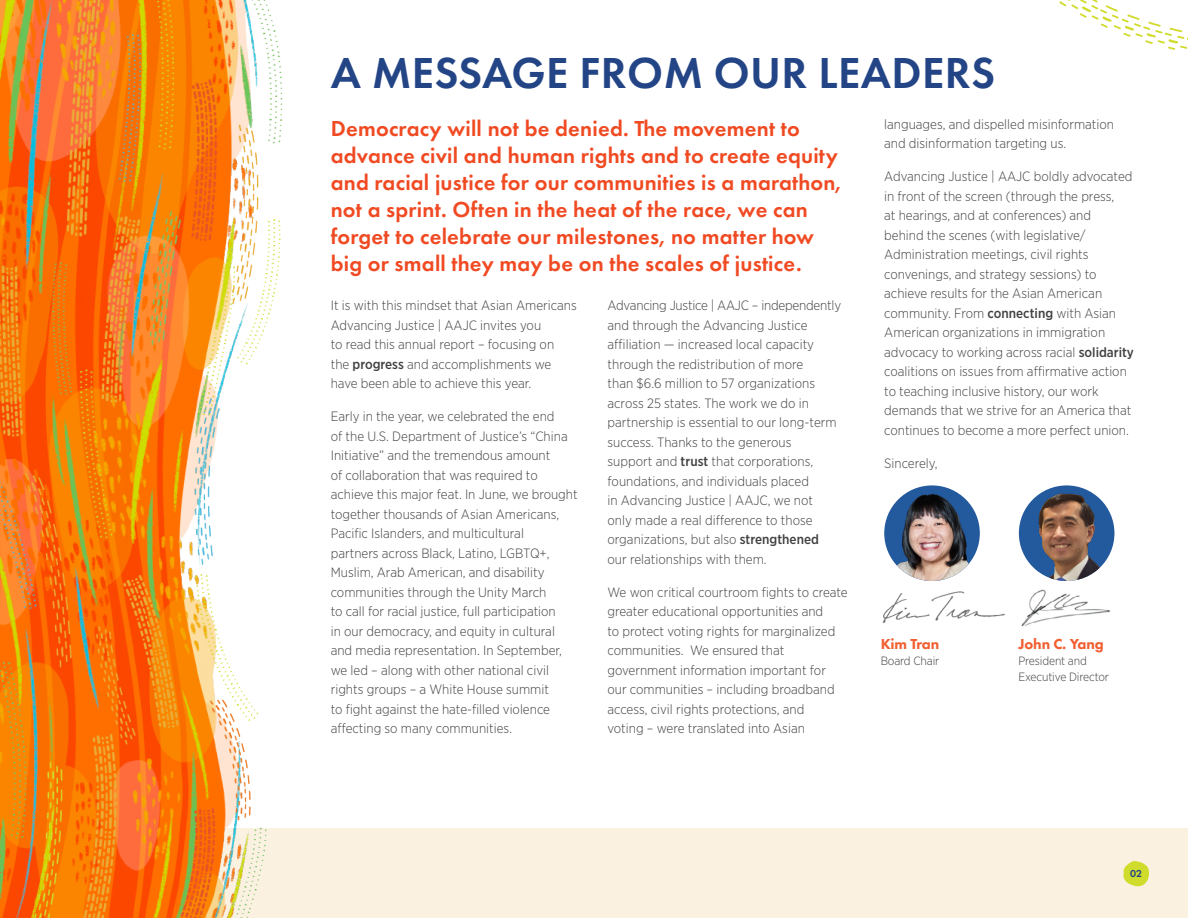
<style>
.page{position:relative;width:1188px;height:918px;background:#fff}
.page>*{position:absolute;margin:0;border:0;box-sizing:border-box;transform-origin:0 0}
.t1{font:600 45px "Futura PT";letter-spacing:.01em;color:#234586}
.t2{font:600 22.5px/27px "Futura PT";letter-spacing:.01em;color:#f04a23}
.t3{font:800 15px "Futura PT";letter-spacing:-.01em;color:#f15f31}
.t4{font:300 13.5px/19.5px "Gotham Narrow";color:#414042}
.t5{font:300 12px/15.8px "Gotham Narrow";letter-spacing:-.01em;color:#414042}
.t6{font:600 10.5px "Futura PT";color:#234586}
.s1{font-weight:500}
</style>
<div class="page">
<img style="left:882px;top:591px;width:123px;height:32px">
<div style="left:0;top:828px;width:1188px;height:90px;background:#fbf1e1"></div>
<img style="left:0;top:0;width:283px;height:918px">
<img style="left:1021px;top:589px;width:90px;height:38px">
<img style="left:1019px;top:485px;width:95px;height:96px;border-radius:48px">
<img style="left:887px;top:485px;width:93px;height:96px">
<svg style="left:1123px;top:861px;width:26px;height:26px"></svg>
<svg style="left:1059px;top:0;width:129px;height:50px"></svg>
<h1 class="t1" style="left:331px;top:45px;width:666px">A MESSAGE FROM OUR LEADERS</h1>
<p class="t2" style="left:331px;top:114px;width:512px">Democracy will not be denied. The movement to advance civil and human rights and to create equity and racial justice for our communities is a marathon, not a sprint. Often in the heat of the race, we can forget to celebrate our milestones, no matter how big or small they may be on the scales of justice.</p>
<p class="t4" style="left:331px;top:295px;width:248px">It is with this mindset that Asian Americans Advancing Justice | AAJC invites you<br>to read this annual report – focusing on<br>the <span class="s1">progress</span> and accomplishments we have been able to achieve this year.</p>
<p class="t4" style="left:331px;top:406px;width:248px">Early in the year, we celebrated the end<br>of the U.S. Department of Justice’s “China Initiative” and the tremendous amount<br>of collaboration that was required to achieve this major feat. In June, we brought together thousands of Asian Americans, Pacific Islanders, and multicultural<br>partners across Black, Latino, LGBTQ+, Muslim, Arab American, and disability communities through the Unity March<br>to call for racial justice, full participation<br>in our democracy, and equity in cultural and media representation. In September, we led – along with other national civil rights groups – a White House summit<br>to fight against the hate-filled violence affecting so many communities.</p>
<p class="t4" style="left:608px;top:295px;width:235px">Advancing Justice | AAJC – independently and through the Advancing Justice affiliation — increased local capacity through the redistribution of more<br>than $6.6 million to 57 organizations across 25 states. The work we do in partnership is essential to our long-term success. Thanks to the generous<br>support and <span class="s1">trust</span> that corporations, foundations, and individuals placed<br>in Advancing Justice | AAJC, we not<br>only made a real difference to those organizations, but also <span class="s1">strengthened </span>our relationships with them.</p>
<p class="t4" style="left:608px;top:582px;width:242px">We won critical courtroom fights to create greater educational opportunities and<br>to protect voting rights for marginalized communities. We ensured that government information important for our communities – including broadband access, civil rights protections, and<br>voting – were translated into Asian</p>
<p class="t4" style="left:884px;top:114px;width:231px">languages, and dispelled misinformation and disinformation targeting us.</p>
<p class="t4" style="left:884px;top:167px;width:251px">Advancing Justice | AAJC boldly advocated in front of the screen (through the press,<br>at hearings, and at conferences) and<br>behind the scenes (with legislative/ Administration meetings, civil rights convenings, and strategy sessions) to achieve results for the Asian American community. From <span class="s1">connecting</span> with Asian American organizations in immigration advocacy to working across racial <span class="s1">solidarity </span>coalitions on issues from affirmative action to teaching inclusive history, our work demands that we strive for an America that continues to become a more perfect union.</p>
<p class="t4" style="left:884px;top:453px;width:55px">Sincerely,</p>
<p class="t3" style="left:881px;top:635px;width:60px">Kim Tran</p>
<p class="t5" style="left:881px;top:652px;width:60px">Board Chair</p>
<p class="t3" style="left:1018px;top:635px;width:87px">John C. Yang</p>
<p class="t5" style="left:1018px;top:652px;width:92px">President and<br>Executive Director</p>
<p class="t6" style="left:1130px;top:867px;width:13px">02</p>
</div>
